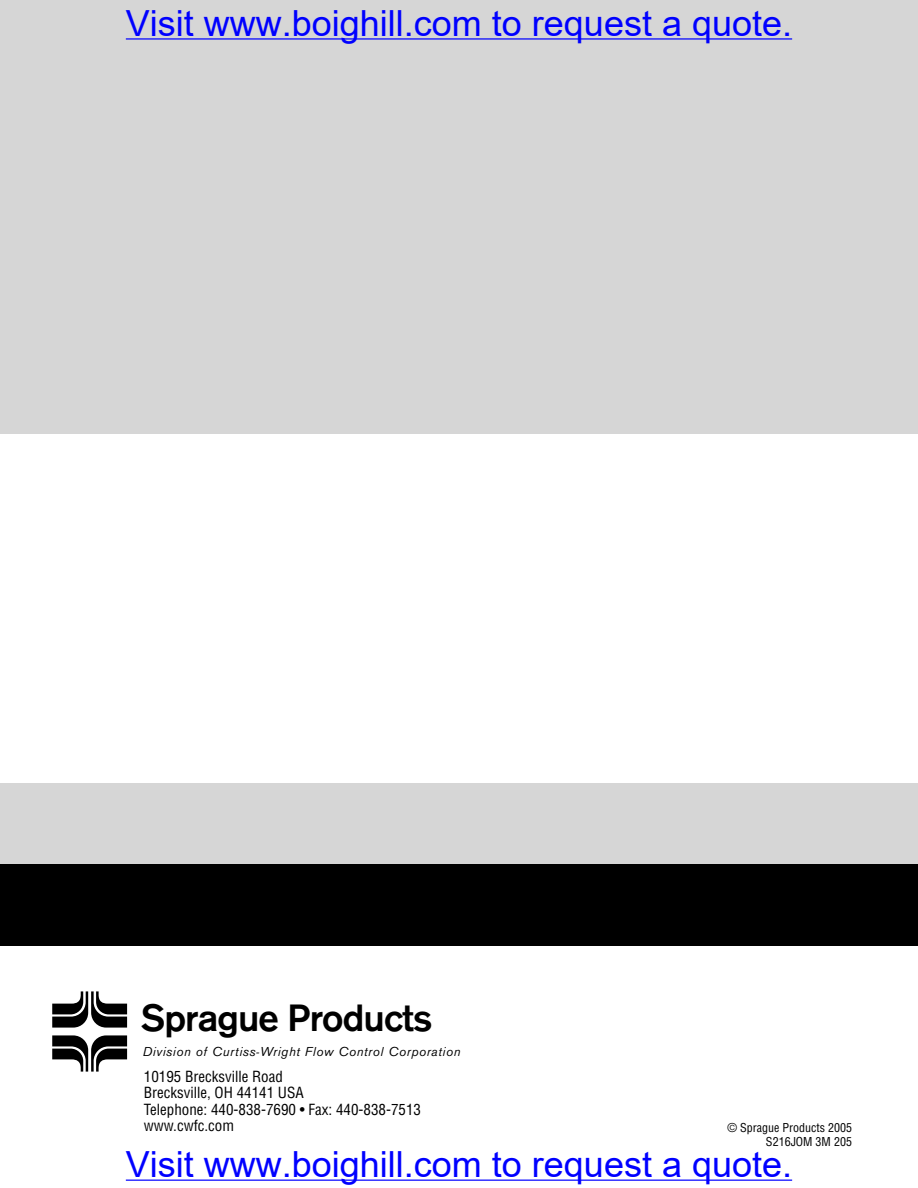
<style>
.page{position:relative;width:918px;height:1188px;background:#fff}
.page>*{position:absolute;margin:0;border:0;box-sizing:border-box;transform-origin:0 0}
.t1{font:500 39.75px "URW Accidalia T";letter-spacing:-.03em;color:#000}
.t2{font:36px "Arial";color:#00f}
.t3{font:condensed 15px/16.5px "Helvetica";color:#000}
.t4{font:italic 13.5px "URW Accidalia T";letter-spacing:.055em;color:#000}
.t5{font:condensed 12px/14.4px "Helvetica";color:#000;text-align:right}
</style>
<div class="page">
<svg style="left:52px;top:1035px;width:75px;height:37px"></svg>
<svg style="left:52px;top:991px;width:75px;height:37px"></svg>
<div style="left:0;top:0;width:918px;height:434px;background:#d6d6d6"></div>
<div style="left:0;top:783px;width:918px;height:82px;background:#d6d6d6"></div>
<div style="left:0;top:864px;width:918px;height:82px;background:#000"></div>
<hr style="left:126px;top:38px;width:666px;height:2px;background:#00f">
<hr style="left:126px;top:1180px;width:666px;height:1px;background:#00f">
<h2 class="t2" style="left:126px;top:-2px;width:668px">Visit www.boighill.com to request a quote.</h2>
<h1 class="t1" style="left:141px;top:995px;width:293px">Sprague Products</h1>
<p class="t4" style="left:143px;top:1044px;width:319px">Division of Curtiss-Wright Flow Control Corporation</p>
<p class="t3" style="left:144px;top:1068px;width:279px">10195 Brecksville Road<br>Brecksville, OH 44141 USA<br>Telephone: 440-838-7690 • Fax: 440-838-7513 www.cwfc.com</p>
<p class="t5" style="left:728px;top:1120px;width:126px">© Sprague Products 2005<br>S216JOM 3M 205</p>
<h2 class="t2" style="left:126px;top:1139px;width:668px">Visit www.boighill.com to request a quote.</h2>
</div>
